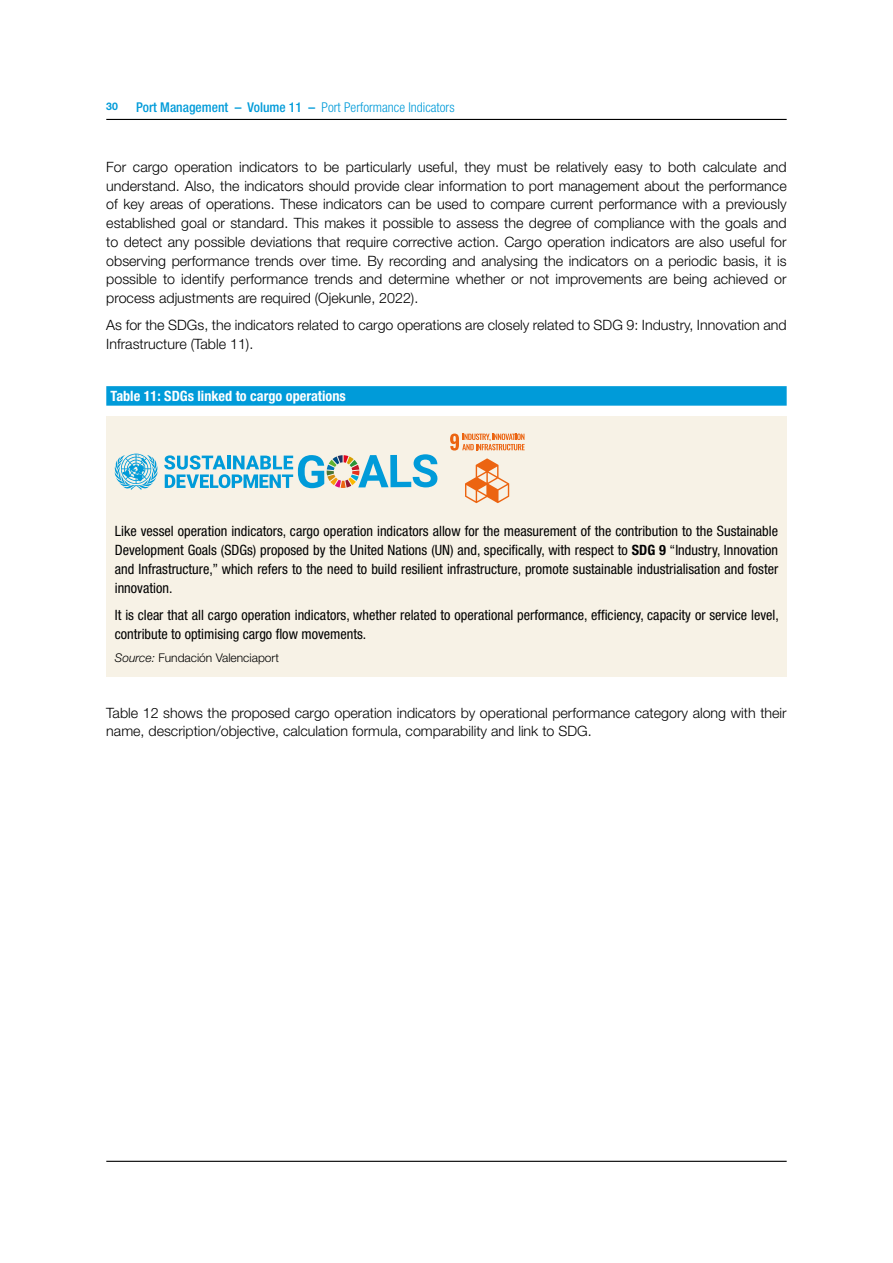
<style>
.page{position:relative;width:893px;height:1263px;background:#fff}
.page>*{position:absolute;margin:0;border:0;box-sizing:border-box;transform-origin:0 0}
.t1{font:300 14.25px/18.8px "Helvetica Neue LT Std";color:#000}
.t2{font:condensed 14.25px/18.8px "Helvetica Neue LT Std";color:#000;text-align:justify}
.t3{font:700 condensed 14.25px "Helvetica Neue LT Std";color:#fff}
.t4{font:300 condensed 13.5px "Helvetica Neue LT Std";color:#009bd9}
.t5{font:300 12px "Helvetica Neue LT Std";color:#000}
.t6{font:700 10.5px "Helvetica Neue LT Std";color:#009bd9}
.s1{font-weight:500}
.s2{font-weight:700}
.s3{font-style:italic}
</style>
<div class="page">
<hr style="left:106px;top:119px;width:681px;height:1px;background:#000">
<hr style="left:106px;top:1161px;width:681px;height:1px;background:#000">
<div style="left:106px;top:417px;width:681px;height:101px;background:#f7f2e6"></div>
<div style="left:106px;top:518px;width:681px;height:159px;background:#f7f2e6"></div>
<svg style="left:450px;top:434px;width:75px;height:16px"></svg>
<svg style="left:465px;top:458px;width:44px;height:45px"></svg>
<div style="left:106px;top:386px;width:681px;height:20px;background:#009bd9"></div>
<svg style="left:164px;top:454px;width:273px;height:34px"></svg>
<svg style="left:115px;top:454px;width:43px;height:36px"></svg>
<p class="t6" style="left:106px;top:99px;width:13px">30</p>
<p class="t4" style="left:136px;top:99px;width:320px"><span class="s1">Port Management – Volume 11 –</span> Port Performance Indicators</p>
<p class="t1" style="left:106px;top:157px;width:682px;text-align:justify">For cargo operation indicators to be particularly useful, they must be relatively easy to both calculate and understand. Also, the indicators should provide clear information to port management about the performance of key areas of operations. These indicators can be used to compare current performance with a previously established goal or standard. This makes it possible to assess the degree of compliance with the goals and to detect any possible deviations that require corrective action. Cargo operation indicators are also useful for observing performance trends over time. By recording and analysing the indicators on a periodic basis, it is possible to identify performance trends and determine whether or not improvements are being achieved or process adjustments are required (Ojekunle, 2022).</p>
<p class="t1" style="left:106px;top:316px;width:682px">As for the SDGs, the indicators related to cargo operations are closely related to SDG 9: Industry, Innovation and<br>Infrastructure (Table 11).</p>
<p class="t3" style="left:111px;top:387px;width:237px">Table 11: SDGs linked to cargo operations</p>
<p class="t2" style="left:115px;top:522px;width:665px">Like vessel operation indicators, cargo operation indicators allow for the measurement of the contribution to the Sustainable Development Goals (SDGs) proposed by the United Nations (UN) and, specifically, with respect to <span class="s2">SDG 9</span> “Industry, Innovation and Infrastructure,” which refers to the need to build resilient infrastructure, promote sustainable industrialisation and foster innovation.</p>
<p class="t2" style="left:115px;top:605px;width:665px">It is clear that all cargo operation indicators, whether related to operational performance, efficiency, capacity or service level, contribute to optimising cargo flow movements.</p>
<p class="t5" style="left:115px;top:651px;width:166px"><span class="s3">Source:</span> Fundación Valenciaport</p>
<p class="t1" style="left:106px;top:703px;width:682px">Table 12 shows the proposed cargo operation indicators by operational performance category along with their name, description/objective, calculation formula, comparability and link to SDG.</p>
</div>
